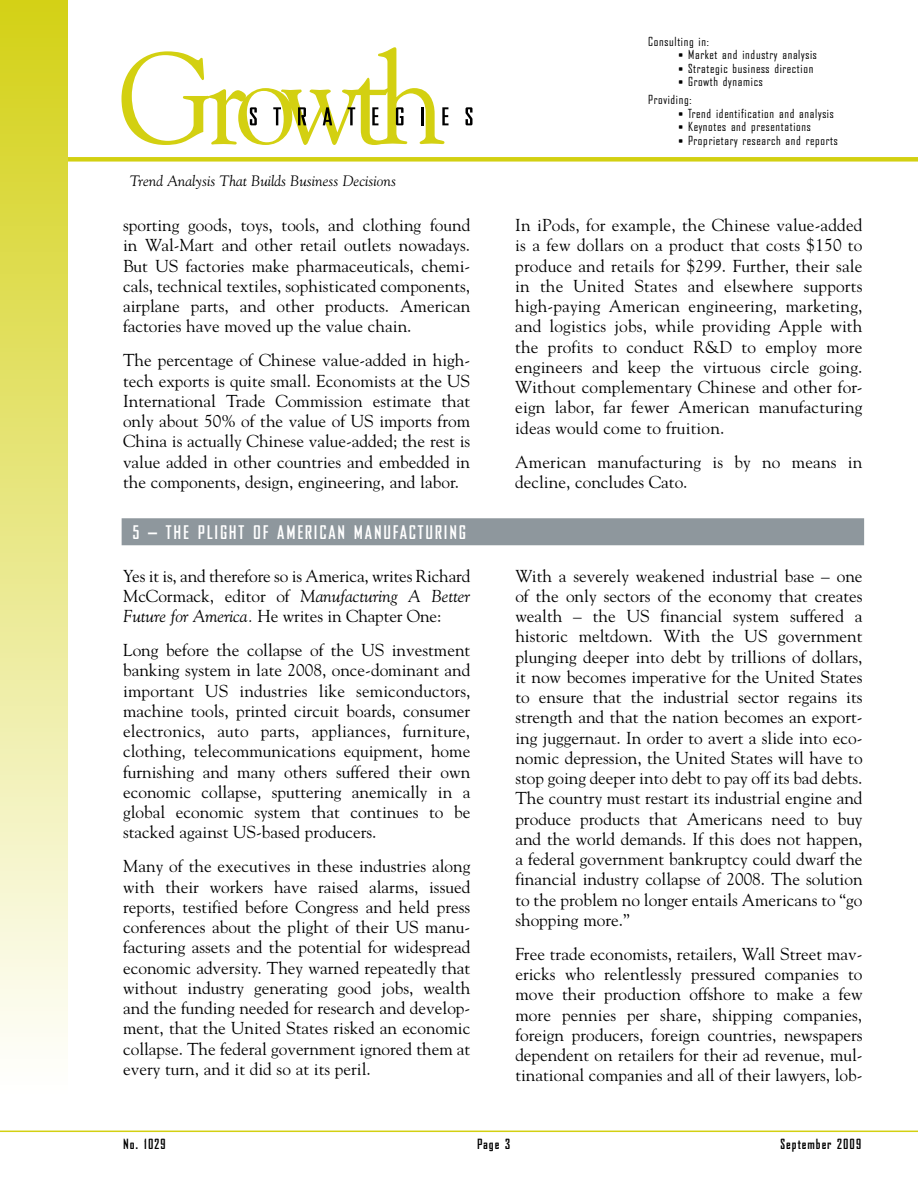
<style>
.page{position:relative;width:918px;height:1188px;background:#fff}
.page>*{position:absolute;margin:0;border:0;box-sizing:border-box;transform-origin:0 0}
.t1{font:700 18px "Bureau Agency";letter-spacing:.1em;color:#fff}
.t2{font:17.25px/20.2px "Goudy";color:#000;text-align:justify}
.t3{font:italic 15px "Goudy";color:#000}
.t4{font:700 13.5px "Bureau Agency";letter-spacing:.075em;color:#000}
.t5{font:12px/18px "Bureau Agency";letter-spacing:.06em;color:#000}
.s1{font-style:italic}
.s2{font-size:10.5px}
</style>
<div class="page">
<div style="left:0;top:157px;width:918px;height:5px;background:#d3d011"></div>
<div style="left:0;top:0;width:68px;height:1097px;background:linear-gradient(to bottom,#d4d116,#fff)"></div>
<hr style="left:0;top:1131px;width:918px;height:1px;background:#d3d011">
<svg style="left:122px;top:47px;width:327px;height:98px"></svg>
<svg style="left:466px;top:107px;width:6px;height:18px"></svg>
<div style="left:122px;top:518px;width:742px;height:27px;background:#8e979d"></div>
<p class="t3" style="left:130px;top:172px;width:268px">Trend Analysis That Builds Business Decisions</p>
<p class="t2" style="left:123px;top:214px;width:349px">sporting goods, toys, tools, and clothing found in Wal-Mart and other retail outlets nowadays.<br>But US factories make pharmaceuticals, chemi&shy;cals, technical textiles, sophisticated components, airplane parts, and other products. American factories have moved up the value chain.</p>
<p class="t2" style="left:123px;top:350px;width:349px">The percentage of Chinese value-added in high&shy;tech exports is quite small. Economists at the US International Trade Commission estimate that only about 50% of the value of US imports from China is actually Chinese value-added; the rest is value added in other countries and embedded in the components, design, engineering, and labor.</p>
<p class="t1" style="left:132px;top:522px;width:43px">5 – THE</p>
<p class="t1" style="left:198px;top:522px;width:31px">PLIGHT</p>
<p class="t1" style="left:253px;top:522px;width:76px">OF AMERICAN</p>
<p class="t1" style="left:354px;top:522px;width:21px">MANUFACTUR</p>
<p class="t1" style="left:444px;top:522px;width:15px">ING</p>
<p class="t2" style="left:123px;top:565px;width:349px">Yes it is, and therefore so is America, writes Richard McCormack, editor of <span class="s1">Manufacturing A Better Future for America.</span> He writes in Chapter One:</p>
<p class="t2" style="left:123px;top:639px;width:349px">Long before the collapse of the US investment banking system in late 2008, once-dominant and important US industries like semiconductors, machine tools, printed circuit boards, consumer electronics, auto parts, appliances, furniture, clothing, telecommunications equipment, home furnishing and many others suffered their own economic collapse, sputtering anemically in a global economic system that continues to be stacked against US-based producers.</p>
<p class="t2" style="left:123px;top:856px;width:349px">Many of the executives in these industries along with their workers have raised alarms, issued reports, testified before Congress and held press conferences about the plight of their US manu&shy;facturing assets and the potential for widespread economic adversity. They warned repeatedly that without industry generating good jobs, wealth and the funding needed for research and develop&shy;ment, that the United States risked an economic collapse. The federal government ignored them at every turn, and it did so at its peril.</p>
<p class="t5" style="left:648px;top:33px;width:62px">Consulting in:</p>
<p class="t5" style="left:679px;top:46px;width:140px"><span class="s2">•</span> Market and industry analysis</p>
<p class="t5" style="left:679px;top:60px;width:136px"><span class="s2">•</span> Strategic business direction</p>
<p class="t5" style="left:648px;top:73px;width:116px;text-indent:30px"><span class="s2">•</span> Growth dynamics<br>Providing:</p>
<p class="t5" style="left:679px;top:105px;width:157px"><span class="s2">•</span> Trend identification and analysis</p>
<p class="t5" style="left:679px;top:118px;width:134px"><span class="s2">•</span> Keynotes and presentations</p>
<p class="t5" style="left:679px;top:132px;width:161px"><span class="s2">•</span> Proprietary research and reports</p>
<p class="t2" style="left:515px;top:214px;width:349px">In iPods, for example, the Chinese value-added is a few dollars on a product that costs $150 to produce and retails for $299. Further, their sale in the United States and elsewhere supports high-paying American engineering, marketing, and logistics jobs, while providing Apple with the profits to conduct R&amp;D to employ more engineers and keep the virtuous circle going.<br>Without complementary Chinese and other for&shy;eign labor, far fewer American manufacturing ideas would come to fruition.</p>
<p class="t2" style="left:515px;top:451px;width:349px">American manufacturing is by no means in decline, concludes Cato.</p>
<p class="t2" style="left:515px;top:565px;width:349px">With a severely weakened industrial base – one of the only sectors of the economy that creates wealth – the US financial system suffered a historic meltdown. With the US government plunging deeper into debt by trillions of dollars, it now becomes imperative for the United States to ensure that the industrial sector regains its strength and that the nation becomes an export&shy;ing juggernaut. In order to avert a slide into eco&shy;nomic depression, the United States will have to stop going deeper into debt to pay off its bad debts.<br>The country must restart its industrial engine and produce products that Americans need to buy and the world demands. If this does not happen, a federal government bankruptcy could dwarf the financial industry collapse of 2008. The solution to the problem no longer entails Americans to “go shopping more.”</p>
<p class="t2" style="left:515px;top:943px;width:349px">Free trade economists, retailers, Wall Street mav&shy;ericks who relentlessly pressured companies to move their production offshore to make a few more pennies per share, shipping companies, foreign producers, foreign countries, newspapers dependent on retailers for their ad revenue, mul&shy;tinational companies and all of their lawyers, lob-</p>
<p class="t4" style="left:123px;top:1137px;width:44px">No. 1029</p>
<p class="t4" style="left:477px;top:1137px;width:35px">Page 3</p>
<p class="t4" style="left:781px;top:1137px;width:82px">September 2009</p>
</div>
